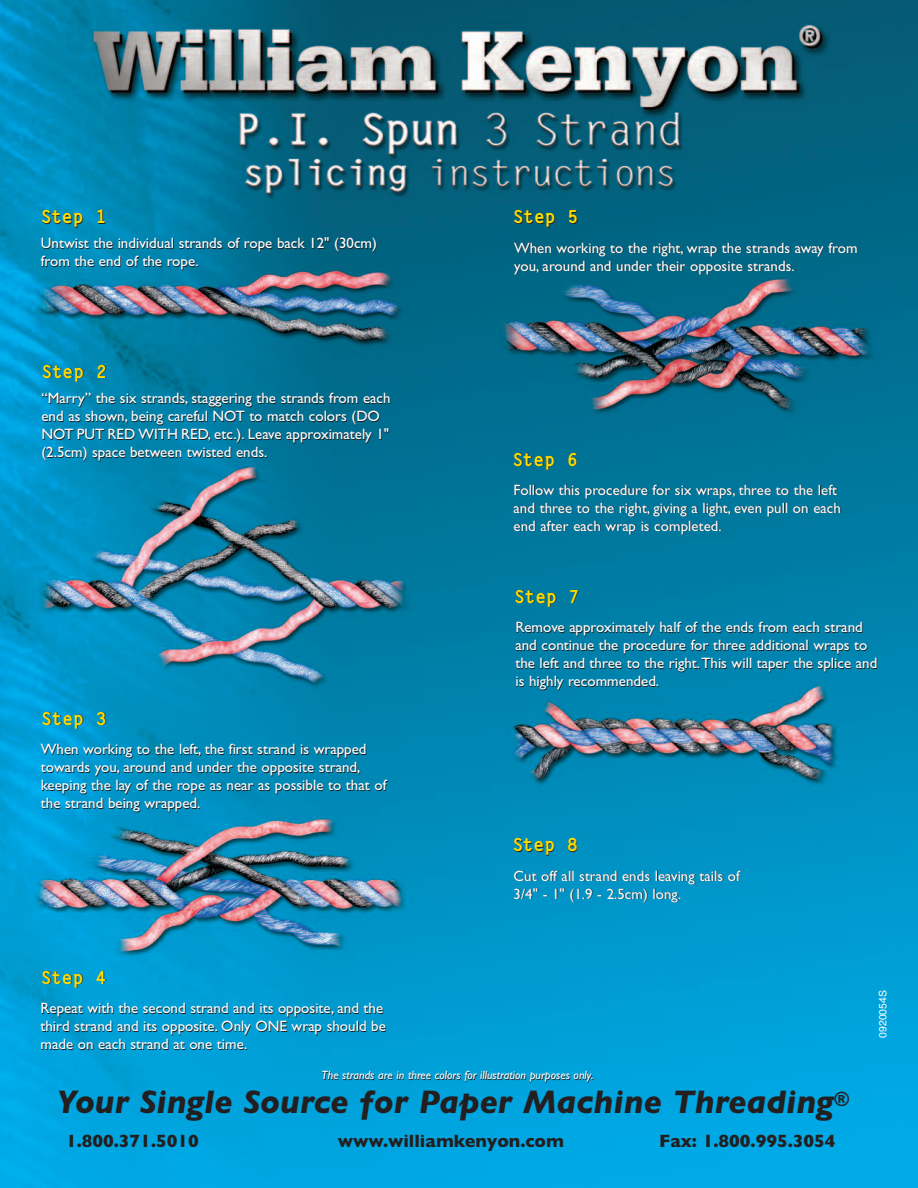
<style>
.page{position:relative;width:918px;height:1188px;background:#fff}
.page>*{position:absolute;margin:0;border:0;box-sizing:border-box;transform-origin:0 0}
.t1{font:italic 700 33px "Gill Sans";color:#231f20}
.t2{font:700 18px "Gill Sans";color:#231f20}
.t3{font:700 18px "Letter Got L";color:#ffdc01}
.t4{font:15px/18px "Gill Sans";color:#fff}
.t5{font:italic 12px "Gill Sans";color:#fff}
.t6{font:10.5px "Helvetica";color:#fff}
</style>
<div class="page">
<img style="left:0;top:0;width:918px;height:1188px">
<p class="t3" style="left:41px;top:206px;width:67px">Step 1</p>
<p class="t4" style="left:41px;top:234px;width:338px">Untwist the individual strands of rope back 12" (30cm) from the end of the rope.</p>
<p class="t3" style="left:41px;top:361px;width:67px">Step 2</p>
<p class="t4" style="left:41px;top:389px;width:351px">“Marry” the six strands, staggering the strands from each end as shown, being careful NOT to match colors (DO NOT PUT RED WITH RED, etc.). Leave approximately 1" (2.5cm) space between twisted ends.</p>
<p class="t3" style="left:41px;top:708px;width:67px">Step 3</p>
<p class="t4" style="left:41px;top:740px;width:347px">When working to the left, the first strand is wrapped towards you, around and under the opposite strand, keeping the lay of the rope as near as possible to that of the strand being wrapped.</p>
<p class="t3" style="left:41px;top:967px;width:67px">Step 4</p>
<p class="t4" style="left:40px;top:999px;width:347px">Repeat with the second strand and its opposite, and the third strand and its opposite. Only ONE wrap should be made on each strand at one time.</p>
<p class="t3" style="left:513px;top:206px;width:67px">Step 5</p>
<p class="t4" style="left:514px;top:238px;width:345px">When working to the right, wrap the strands away from you, around and under their opposite strands.</p>
<p class="t3" style="left:512px;top:449px;width:67px">Step 6</p>
<p class="t4" style="left:514px;top:481px;width:329px">Follow this procedure for six wraps, three to the left and three to the right, giving a light, even pull on each end after each wrap is completed.</p>
<p class="t3" style="left:514px;top:586px;width:67px">Step 7</p>
<p class="t4" style="left:515px;top:618px;width:363px">Remove approximately half of the ends from each strand and continue the procedure for three additional wraps to the left and three to the right.This will taper the splice and is highly recommended.</p>
<p class="t3" style="left:512px;top:835px;width:67px">Step 8</p>
<p class="t4" style="left:514px;top:866px;width:228px">Cut off all strand ends leaving tails of<br>3/4" - 1" (1.9 - 2.5cm) long.</p>
<p class="t6" style="left:877px;top:1038px;width:49px;rotate:-90deg">0920054S</p>
<p class="t5" style="left:322px;top:1071px;width:273px">The strands are in three colors for illustration purposes only.</p>
<h1 class="t1" style="left:57px;top:1083px;width:794px">Your Single Source for Paper Machine Threading<sup>®</sup></h1>
<p class="t2" style="left:66px;top:1131px;width:134px">1.800.371.5010</p>
<p class="t2" style="left:338px;top:1131px;width:228px">www.williamkenyon.com</p>
<p class="t2" style="left:659px;top:1131px;width:178px">Fax: 1.800.995.3054</p>
</div>
